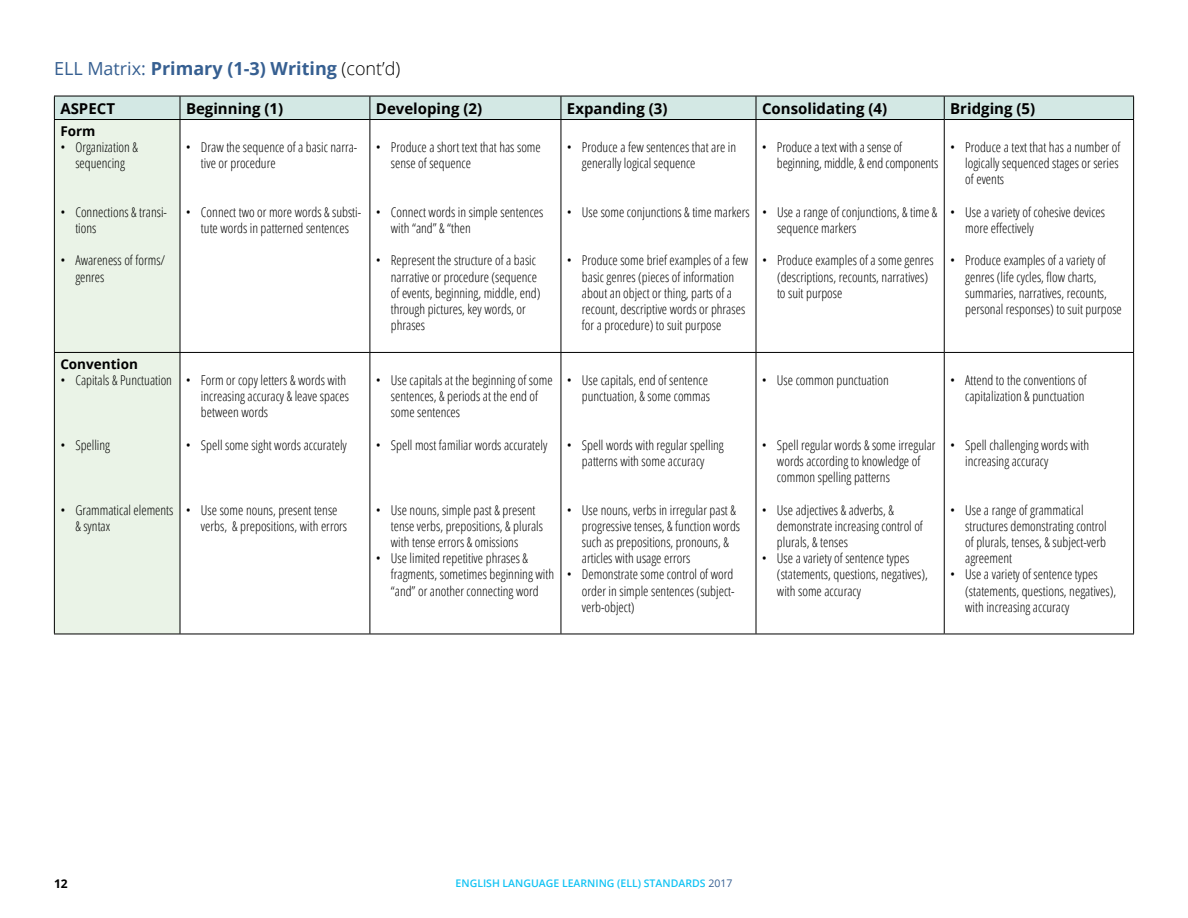
<style>
.page{position:relative;width:1188px;height:918px;background:#fff}
.page>*{position:absolute;margin:0;border:0;box-sizing:border-box;transform-origin:0 0}
.t1{font:700 18px "Open Sans";color:#365f91}
.t2{font:700 15px "Open Sans";color:#000}
.t3{font:300 condensed 13.5px/16.2px "Open Sans";color:#000}
.t4{font:700 13.5px "Open Sans";color:#000}
.t5{font:700 12px "Open Sans";color:#000}
.t6{font:600 10.5px "Open Sans";color:#12c3f4}
.s1{font-weight:400}
.s2{font-weight:300;color:#000}
.s3{font-weight:400;color:#365f91}
</style>
<div class="page">
<div style="left:55px;top:120px;width:125px;height:514px;background:#eaf3e7"></div>
<div style="left:54px;top:96px;width:1080px;height:23px;background:#d3e8e4"></div>
<hr style="left:54px;top:119px;width:126px;height:1px;background:#000">
<hr style="left:180px;top:119px;width:190px;height:1px;background:#000">
<hr style="left:370px;top:119px;width:191px;height:1px;background:#000">
<hr style="left:370px;top:120px;width:1px;height:232px;background:#000">
<hr style="left:561px;top:119px;width:195px;height:1px;background:#000">
<hr style="left:561px;top:120px;width:1px;height:232px;background:#000">
<hr style="left:756px;top:119px;width:188px;height:1px;background:#000">
<hr style="left:756px;top:120px;width:1px;height:232px;background:#000">
<hr style="left:944px;top:119px;width:190px;height:1px;background:#000">
<hr style="left:944px;top:120px;width:1px;height:232px;background:#000">
<hr style="left:1133px;top:120px;width:1px;height:232px;background:#000">
<hr style="left:54px;top:352px;width:126px;height:1px;background:#000">
<hr style="left:54px;top:353px;width:1px;height:281px;background:#000">
<hr style="left:180px;top:352px;width:190px;height:1px;background:#000">
<hr style="left:180px;top:353px;width:1px;height:281px;background:#000">
<hr style="left:370px;top:352px;width:191px;height:1px;background:#000">
<hr style="left:370px;top:353px;width:1px;height:281px;background:#000">
<hr style="left:561px;top:352px;width:195px;height:1px;background:#000">
<hr style="left:561px;top:353px;width:1px;height:281px;background:#000">
<hr style="left:756px;top:352px;width:188px;height:1px;background:#000">
<hr style="left:756px;top:353px;width:1px;height:281px;background:#000">
<hr style="left:944px;top:352px;width:190px;height:1px;background:#000">
<hr style="left:944px;top:353px;width:1px;height:281px;background:#000">
<hr style="left:1133px;top:353px;width:1px;height:281px;background:#000">
<hr style="left:54px;top:634px;width:126px;height:1px;background:#000">
<hr style="left:180px;top:634px;width:190px;height:1px;background:#000">
<hr style="left:370px;top:634px;width:191px;height:1px;background:#000">
<hr style="left:561px;top:634px;width:195px;height:1px;background:#000">
<hr style="left:756px;top:634px;width:188px;height:1px;background:#000">
<hr style="left:944px;top:634px;width:190px;height:1px;background:#000">
<hr style="left:54px;top:96px;width:126px;height:1px;background:#000">
<hr style="left:54px;top:120px;width:1px;height:232px;background:#000">
<hr style="left:180px;top:120px;width:1px;height:232px;background:#000">
<h1 class="t1" style="left:54px;top:55px;width:348px"><span class="s1">ELL Matrix:</span> Primary (1-3) Writing <span class="s2">(cont’d)</span></h1>
<p class="t2" style="left:60px;top:97px;width:56px">ASPECT</p>
<p class="t2" style="left:186px;top:97px;width:99px">Beginning (1)</p>
<p class="t2" style="left:376px;top:97px;width:108px">Developing (2)</p>
<p class="t2" style="left:567px;top:97px;width:102px">Expanding (3)</p>
<p class="t2" style="left:762px;top:97px;width:127px">Consolidating (4)</p>
<p class="t2" style="left:950px;top:97px;width:86px">Bridging (5)</p>
<p class="t4" style="left:60px;top:121px;width:37px">Form</p>
<p class="t3" style="left:60px;top:139px;width:79px;text-align:center">• Organization &amp; sequencing</p>
<p class="t3" style="left:75px;top:203px;width:93px;text-indent:-15px">• Connections &amp; transi&shy;tions</p>
<p class="t3" style="left:75px;top:252px;width:91px;text-indent:-15px">• Awareness of forms/ genres</p>
<p class="t3" style="left:201px;top:139px;width:158px;text-indent:-15px">• Draw the sequence of a basic narra&shy;tive or procedure</p>
<p class="t3" style="left:186px;top:203px;width:177px;text-align:center">• Connect two or more words &amp; substi&shy;tute words in patterned sentences</p>
<p class="t3" style="left:582px;top:139px;width:156px;text-indent:-15px">• Produce a few sentences that are in generally logical sequence</p>
<p class="t3" style="left:567px;top:203px;width:184px">• Use some conjunctions &amp; time markers</p>
<p class="t3" style="left:582px;top:252px;width:168px;text-indent:-15px">• Produce some brief examples of a few basic genres (pieces of information about an object or thing, parts of a recount, descriptive words or phrases for a procedure) to suit purpose</p>
<p class="t3" style="left:777px;top:139px;width:163px;text-indent:-15px">• Produce a text with a sense of beginning, middle, &amp; end components</p>
<p class="t3" style="left:777px;top:203px;width:162px;text-indent:-15px">• Use a range of conjunctions, &amp; time &amp; sequence markers</p>
<p class="t3" style="left:777px;top:252px;width:158px;text-indent:-15px">• Produce examples of a some genres (descriptions, recounts, narratives) to suit purpose</p>
<p class="t3" style="left:965px;top:139px;width:157px;text-indent:-15px">• Produce a text that has a number of logically sequenced stages or series of events</p>
<p class="t3" style="left:965px;top:203px;width:141px;text-indent:-15px">• Use a variety of cohesive devices more effectively</p>
<p class="t3" style="left:965px;top:252px;width:158px;text-indent:-15px">• Produce examples of a variety of genres (life cycles, flow charts, summaries, narratives, recounts, personal responses) to suit purpose</p>
<p class="t3" style="left:391px;top:139px;width:151px;text-indent:-15px">• Produce a short text that has some sense of sequence</p>
<p class="t3" style="left:391px;top:203px;width:154px;text-indent:-15px">• Connect words in simple sentences with “and” &amp; “then</p>
<p class="t3" style="left:391px;top:252px;width:151px;text-indent:-15px">• Represent the structure of a basic narrative or procedure (sequence of events, beginning, middle, end) through pictures, key words, or phrases</p>
<p class="t4" style="left:60px;top:354px;width:79px">Convention</p>
<p class="t3" style="left:60px;top:372px;width:113px">• Capitals &amp; Punctuation</p>
<p class="t3" style="left:60px;top:436px;width:51px">• Spelling</p>
<p class="t3" style="left:201px;top:372px;width:149px;text-indent:-15px">• Form or copy letters &amp; words with increasing accuracy &amp; leave spaces between words</p>
<p class="t3" style="left:186px;top:436px;width:162px">• Spell some sight words accurately</p>
<p class="t3" style="left:75px;top:501px;width:100px;text-indent:-15px">• Grammatical elements &amp; syntax</p>
<p class="t3" style="left:201px;top:501px;width:148px;text-indent:-15px">• Use some nouns, present tense verbs, &amp; prepositions, with errors</p>
<p class="t3" style="left:391px;top:372px;width:163px;text-indent:-15px">• Use capitals at the beginning of some sentences, &amp; periods at the end of some sentences</p>
<p class="t3" style="left:376px;top:436px;width:173px">• Spell most familiar words accurately</p>
<p class="t3" style="left:391px;top:501px;width:154px;text-indent:-15px">• Use nouns, simple past &amp; present tense verbs, prepositions, &amp; plurals with tense errors &amp; omissions</p>
<p class="t3" style="left:391px;top:550px;width:165px;text-indent:-15px">• Use limited repetitive phrases &amp; fragments, sometimes beginning with “and” or another connecting word</p>
<p class="t3" style="left:567px;top:372px;width:145px;text-align:right">• Use capitals, end of sentence punctuation, &amp; some commas</p>
<p class="t3" style="left:567px;top:436px;width:158px;text-align:center">• Spell words with regular spelling patterns with some accuracy</p>
<p class="t3" style="left:582px;top:501px;width:160px;text-indent:-15px">• Use nouns, verbs in irregular past &amp; progressive tenses, &amp; function words such as prepositions, pronouns, &amp; articles with usage errors</p>
<p class="t3" style="left:582px;top:566px;width:154px;text-align:justify;text-indent:-15px">• Demonstrate some control of word order in simple sentences (subject&shy;verb-object)</p>
<p class="t3" style="left:762px;top:372px;width:128px">• Use common punctuation</p>
<p class="t3" style="left:777px;top:436px;width:160px;text-indent:-15px">• Spell regular words &amp; some irregular words according to knowledge of common spelling patterns</p>
<p class="t3" style="left:777px;top:501px;width:147px;text-indent:-15px">• Use adjectives &amp; adverbs, &amp; demonstrate increasing control of plurals, &amp; tenses</p>
<p class="t3" style="left:777px;top:550px;width:153px;text-indent:-15px">• Use a variety of sentence types (statements, questions, negatives), with some accuracy</p>
<p class="t3" style="left:950px;top:372px;width:138px;text-align:right">• Attend to the conventions of capitalization &amp; punctuation</p>
<p class="t3" style="left:965px;top:436px;width:125px;text-indent:-15px">• Spell challenging words with increasing accuracy</p>
<p class="t3" style="left:965px;top:501px;width:143px;text-indent:-15px">• Use a range of grammatical structures demonstrating control of plurals, tenses, &amp; subject-verb agreement</p>
<p class="t3" style="left:965px;top:566px;width:153px;text-indent:-15px">• Use a variety of sentence types (statements, questions, negatives), with increasing accuracy</p>
<p class="t5" style="left:54px;top:875px;width:15px">12</p>
<p class="t6" style="left:456px;top:876px;width:278px">ENGLISH LANGUAGE LEARNING (ELL) STANDARDS <span class="s3">2017</span></p>
</div>
